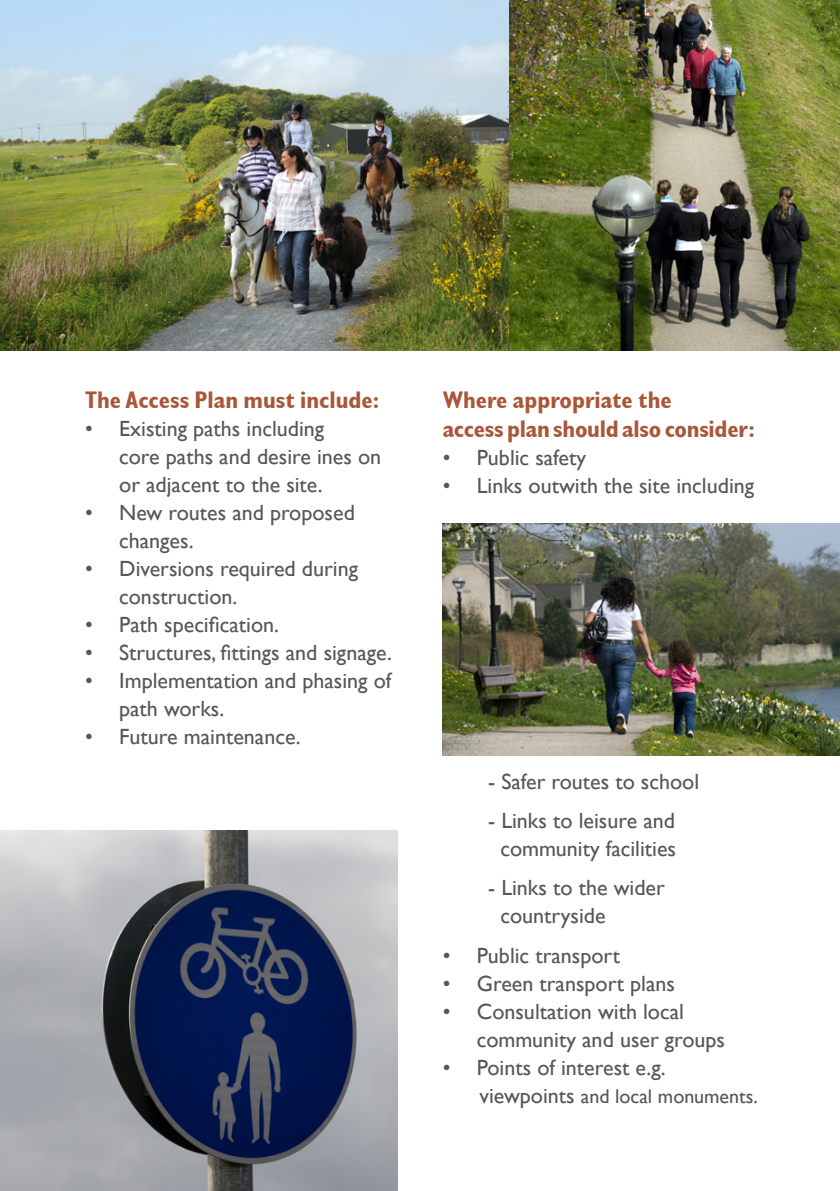
<style>
.page{position:relative;width:840px;height:1191px;background:#fff}
.page>*{position:absolute;margin:0;border:0;box-sizing:border-box;transform-origin:0 0}
.t1{font:700 condensed 24px/28.8px "Gill Sans";color:#a95639}
.t2{font:22px/28px "Gill Sans";color:#575756}
.t3{font:20px "Gill Sans";color:#575756}
.s1{font-size:22px}
</style>
<div class="page">
<img style="left:442px;top:523px;width:397px;height:232px">
<img style="left:508px;top:0;width:331px;height:350px">
<img style="left:0;top:0;width:508px;height:350px">
<img style="left:0;top:831px;width:397px;height:360px">
<p class="t1" style="left:85px;top:385px;width:295px">The Access Plan must include:</p>
<p class="t2" style="left:119px;top:414px;width:263px;text-indent:-34px">• Existing paths including<br>core paths and desire ines on or adjacent to the site.</p>
<p class="t2" style="left:119px;top:498px;width:237px;text-indent:-34px">• New routes and proposed changes.</p>
<p class="t2" style="left:119px;top:554px;width:240px;text-indent:-34px">• Diversions required during construction.</p>
<p class="t2" style="left:85px;top:610px;width:195px">• Path specification.</p>
<p class="t2" style="left:85px;top:638px;width:308px">• Structures, fittings and signage.</p>
<p class="t2" style="left:119px;top:666px;width:274px;text-indent:-34px">• Implementation and phasing of path works.</p>
<p class="t2" style="left:85px;top:722px;width:217px">• Future maintenance.</p>
<p class="t1" style="left:442px;top:385px;width:313px">Where appropriate the<br>access plan should also consider:</p>
<p class="t2" style="left:442px;top:443px;width:145px">• Public safety</p>
<p class="t2" style="left:442px;top:471px;width:313px">• Links outwith the site including</p>
<p class="t2" style="left:488px;top:767px;width:212px">- Safer routes to school</p>
<p class="t2" style="left:488px;top:806px;width:189px;text-align:center">- Links to leisure and community facilities</p>
<p class="t2" style="left:500px;top:873px;width:166px;text-indent:-12px">- Links to the wider countryside</p>
<p class="t2" style="left:442px;top:941px;width:179px">• Public transport</p>
<p class="t2" style="left:442px;top:969px;width:234px">• Green transport plans</p>
<p class="t2" style="left:476px;top:997px;width:250px;text-indent:-34px">• Consultation with local community and user groups</p>
<p class="t2" style="left:442px;top:1053px;width:224px">• Points of interest e.g.</p>
<p class="t3" style="left:479px;top:1084px;width:280px"><span class="s1">viewpoints</span> and local monuments.</p>
</div>
